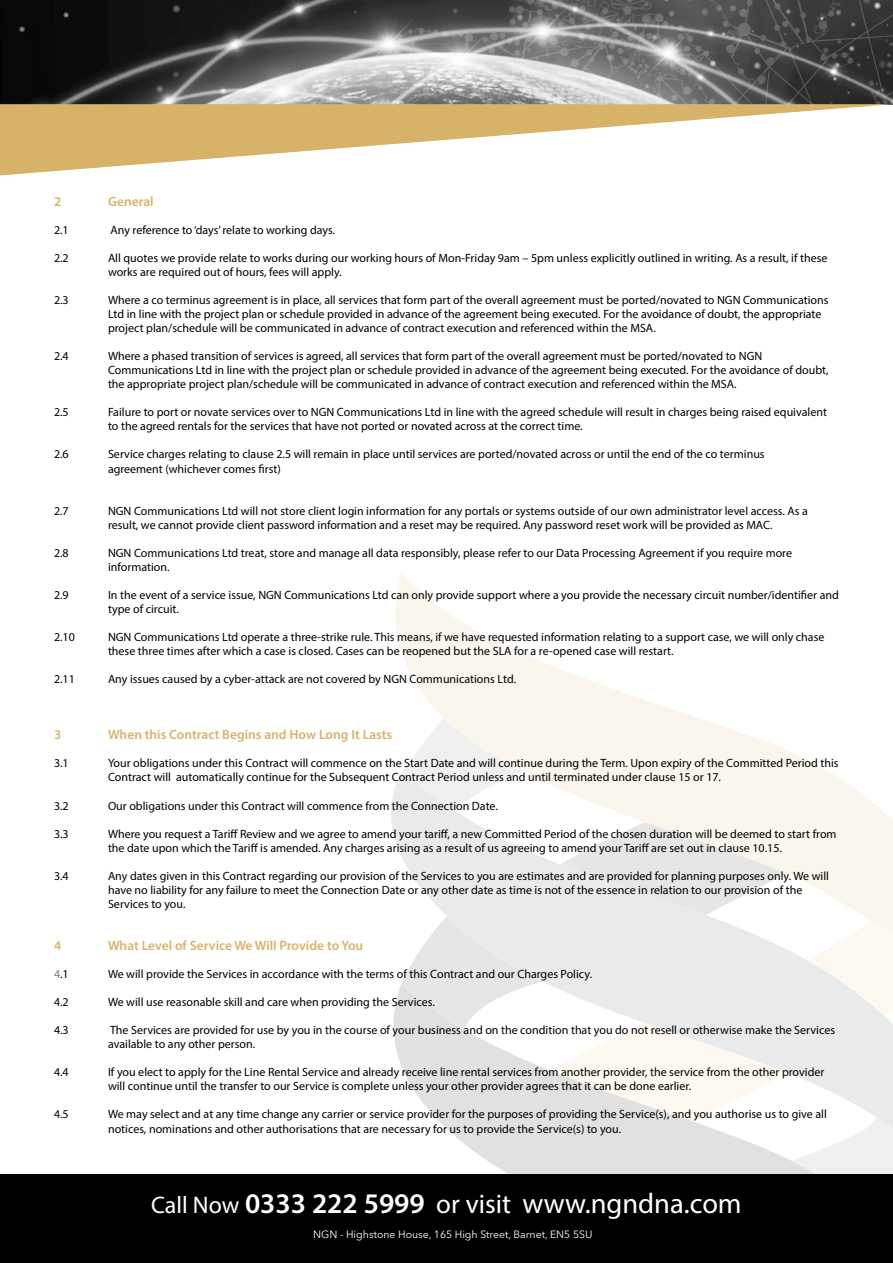
<style>
.page{position:relative;width:893px;height:1263px;background:#fff}
.page>*{position:absolute;margin:0;border:0;box-sizing:border-box;transform-origin:0 0}
.t1{font:28.5px "Myriad Pro";color:#fff}
.t2{font:600 13.5px "Myriad Pro";color:#d7b36a}
.t3{font:12px/14.1px "Myriad Pro";color:#000}
.t4{font:10.5px "Avenir Next LT Pro";color:#fff}
.s1{color:#707e85}
.s2{font-size:24px}
.s3{font-weight:600}
.s4{font-size:27px}
</style>
<div class="page">
<svg style="left:396px;top:574px;width:432px;height:198px"></svg>
<svg style="left:391px;top:772px;width:502px;height:212px"></svg>
<svg style="left:393px;top:984px;width:500px;height:190px"></svg>
<svg style="left:791px;top:1117px;width:102px;height:57px"></svg>
<svg style="left:549px;top:1023px;width:235px;height:99px"></svg>
<svg style="left:401px;top:916px;width:141px;height:113px"></svg>
<svg style="left:402px;top:718px;width:121px;height:92px"></svg>
<svg style="left:560px;top:822px;width:224px;height:93px"></svg>
<svg style="left:807px;top:920px;width:86px;height:97px"></svg>
<img style="left:0;top:0;width:383px;height:104px">
<svg style="left:0;top:104px;width:882px;height:71px"></svg>
<svg style="left:383px;top:0;width:510px;height:105px;background:#797877"></svg>
<div style="left:0;top:1174px;width:893px;height:89px;background:#000"></div>
<p class="t2" style="left:54px;top:193px;width:9px">2</p>
<p class="t2" style="left:108px;top:193px;width:47px">General</p>
<p class="t3" style="left:54px;top:223px;width:16px">2.1</p>
<p class="t3" style="left:111px;top:223px;width:226px">Any reference to ‘days’ relate to working days.</p>
<p class="t3" style="left:54px;top:251px;width:16px">2.2</p>
<p class="t3" style="left:108px;top:251px;width:721px">All quotes we provide relate to works during our working hours of Mon-Friday 9am – 5pm unless explicitly outlined in writing. As a result, if these works are required out of hours, fees will apply.</p>
<p class="t3" style="left:54px;top:293px;width:16px">2.3</p>
<p class="t3" style="left:108px;top:293px;width:722px">Where a co terminus agreement is in place, all services that form part of the overall agreement must be ported/novated to NGN Communications<br>Ltd in line with the project plan or schedule provided in advance of the agreement being executed. For the avoidance of doubt, the appropriate project plan/schedule will be communicated in advance of contract execution and referenced within the MSA.</p>
<p class="t3" style="left:54px;top:349px;width:16px">2.4</p>
<p class="t3" style="left:108px;top:349px;width:722px">Where a phased transition of services is agreed, all services that form part of the overall agreement must be ported/novated to NGN<br>Communications Ltd in line with the project plan or schedule provided in advance of the agreement being executed. For the avoidance of doubt, the appropriate project plan/schedule will be communicated in advance of contract execution and referenced within the MSA.</p>
<p class="t3" style="left:54px;top:405px;width:16px">2.5</p>
<p class="t3" style="left:108px;top:405px;width:720px">Failure to port or novate services over to NGN Communications Ltd in line with the agreed schedule will result in charges being raised equivalent to the agreed rentals for the services that have not ported or novated across at the correct time.</p>
<p class="t3" style="left:54px;top:447px;width:16px">2.6</p>
<p class="t3" style="left:108px;top:447px;width:658px">Service charges relating to clause 2.5 will remain in place until services are ported/novated across or until the end of the co terminus agreement (whichever comes first)</p>
<p class="t3" style="left:54px;top:503px;width:16px">2.7</p>
<p class="t3" style="left:108px;top:503px;width:701px">NGN Communications Ltd will not store client login information for any portals or systems outside of our own administrator level access. As a result, we cannot provide client password information and a reset may be required. Any password reset work will be provided as MAC.</p>
<p class="t3" style="left:54px;top:545px;width:16px">2.8</p>
<p class="t3" style="left:108px;top:545px;width:686px">NGN Communications Ltd treat, store and manage all data responsibly, please refer to our Data Processing Agreement if you require more information.</p>
<p class="t3" style="left:54px;top:588px;width:16px">2.9</p>
<p class="t3" style="left:108px;top:588px;width:732px">In the event of a service issue, NGN Communications Ltd can only provide support where a you provide the necessary circuit number/identifier and type of circuit.</p>
<p class="t3" style="left:54px;top:630px;width:22px">2.10</p>
<p class="t3" style="left:108px;top:630px;width:718px">NGN Communications Ltd operate a three-strike rule. This means, if we have requested information relating to a support case, we will only chase these three times after which a case is closed. Cases can be reopened but the SLA for a re-opened case will restart.</p>
<p class="t3" style="left:54px;top:672px;width:22px">2.11</p>
<p class="t3" style="left:108px;top:672px;width:410px">Any issues caused by a cyber-attack are not covered by NGN Communications Ltd.</p>
<p class="t2" style="left:54px;top:726px;width:9px">3</p>
<p class="t2" style="left:108px;top:726px;width:286px">When this Contract Begins and How Long It Lasts</p>
<p class="t3" style="left:54px;top:756px;width:16px">3.1</p>
<p class="t3" style="left:108px;top:756px;width:732px">Your obligations under this Contract will commence on the Start Date and will continue during the Term. Upon expiry of the Committed Period this<br>Contract will automatically continue for the Subsequent Contract Period unless and until terminated under clause 15 or 17.</p>
<p class="t3" style="left:54px;top:798px;width:16px">3.2</p>
<p class="t3" style="left:108px;top:798px;width:391px">Our obligations under this Contract will commence from the Connection Date.</p>
<p class="t3" style="left:54px;top:826px;width:16px">3.3</p>
<p class="t3" style="left:108px;top:826px;width:730px">Where you request a Tariff Review and we agree to amend your tariff, a new Committed Period of the chosen duration will be deemed to start from the date upon which the Tariff is amended. Any charges arising as a result of us agreeing to amend your Tariff are set out in clause 10.15.</p>
<p class="t3" style="left:54px;top:868px;width:16px">3.4</p>
<p class="t3" style="left:108px;top:868px;width:722px">Any dates given in this Contract regarding our provision of the Services to you are estimates and are provided for planning purposes only. We will have no liability for any failure to meet the Connection Date or any other date as time is not of the essence in relation to our provision of the<br>Services to you.</p>
<p class="t2" style="left:54px;top:937px;width:9px">4</p>
<p class="t2" style="left:108px;top:937px;width:257px">What Level of Service We Will Provide to You</p>
<p class="t3" style="left:54px;top:967px;width:16px"><span class="s1">4</span>.1</p>
<p class="t3" style="left:108px;top:967px;width:486px">We will provide the Services in accordance with the terms of this Contract and our Charges Policy.</p>
<p class="t3" style="left:54px;top:995px;width:16px">4.2</p>
<p class="t3" style="left:108px;top:995px;width:328px">We will use reasonable skill and care when providing the Services.</p>
<p class="t3" style="left:54px;top:1023px;width:16px">4.3</p>
<p class="t3" style="left:108px;top:1023px;width:729px">The Services are provided for use by you in the course of your business and on the condition that you do not resell or otherwise make the Services available to any other person.</p>
<p class="t3" style="left:54px;top:1065px;width:16px">4.4</p>
<p class="t3" style="left:108px;top:1065px;width:718px">If you elect to apply for the Line Rental Service and already receive line rental services from another provider, the service from the other provider will continue until the transfer to our Service is complete unless your other provider agrees that it can be done earlier.</p>
<p class="t3" style="left:54px;top:1107px;width:16px">4.5</p>
<p class="t3" style="left:108px;top:1107px;width:720px">We may select and at any time change any carrier or service provider for the purposes of providing the Service(s), and you authorise us to give all notices, nominations and other authorisations that are necessary for us to provide the Service(s) to you.</p>
<h1 class="t1" style="left:151px;top:1186px;width:592px"><span class="s2">Call Now</span> <span class="s3">0333 222 5999</span> <span class="s4">or visit</span> www.ngndna.com</h1>
<p class="t4" style="left:313px;top:1228px;width:281px">NGN - Highstone House, 165 High Street, Barnet, EN5 5SU</p>
</div>
